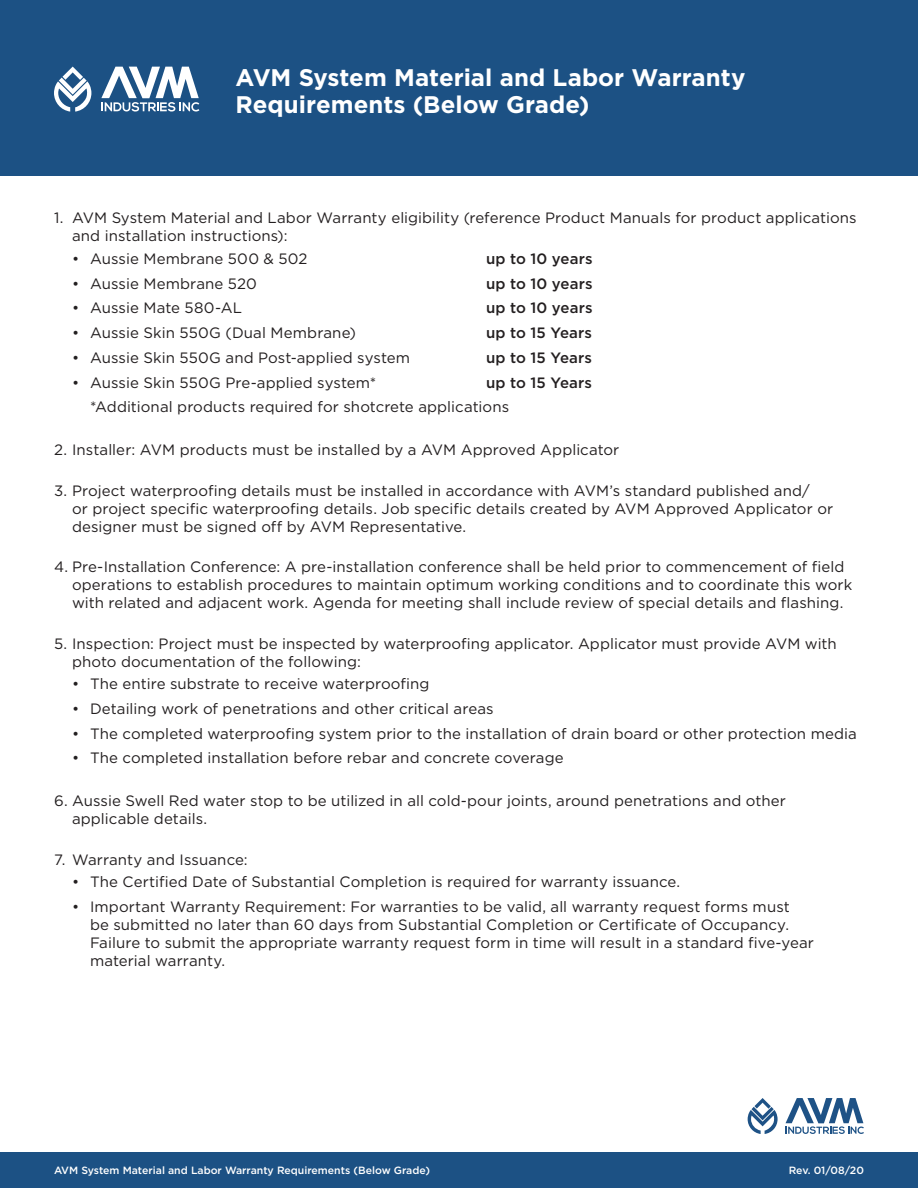
<style>
.page{position:relative;width:918px;height:1188px;background:#fff}
.page>*{position:absolute;margin:0;border:0;box-sizing:border-box;transform-origin:0 0}
.t1{font:700 24px/27px "Gotham";color:#fff}
.Text{font:15px/18px "Gotham";letter-spacing:.005em;color:#231f20}
.t2{font:500 15px "Gotham";letter-spacing:.01em;color:#231f20}
.t3{font:500 10.5px "Gotham";color:#fff}
</style>
<div class="page">
<div style="left:0;top:1152px;width:918px;height:36px;background:#1c5184"></div>
<svg style="left:748px;top:1098px;width:30px;height:36px"></svg>
<svg style="left:785px;top:1098px;width:79px;height:36px"></svg>
<div style="left:0;top:0;width:918px;height:176px;background:#1c5184"></div>
<svg style="left:54px;top:67px;width:37px;height:45px"></svg>
<svg style="left:101px;top:67px;width:98px;height:45px"></svg>
<p class="t1" style="left:235px;top:64px;width:511px">AVM System Material and Labor Warranty<br>Requirements (Below Grade)</p>
<p class="Text" style="left:72px;top:209px;width:786px;text-indent:-18px">1. AVM System Material and Labor Warranty eligibility (reference Product Manuals for product applications and installation instructions):</p>
<p class="Text" style="left:72px;top:249px;width:237px">• Aussie Membrane 500 &amp; 502</p>
<p class="t2" style="left:486px;top:249px;width:108px">up to 10 years</p>
<p class="Text" style="left:72px;top:274px;width:186px">• Aussie Membrane 520</p>
<p class="t2" style="left:486px;top:274px;width:108px">up to 10 years</p>
<p class="Text" style="left:72px;top:299px;width:172px">• Aussie Mate 580-AL</p>
<p class="t2" style="left:486px;top:298px;width:108px">up to 10 years</p>
<p class="Text" style="left:72px;top:324px;width:286px">• Aussie Skin 550G (Dual Membrane)</p>
<p class="t2" style="left:486px;top:323px;width:108px">up to 15 Years</p>
<p class="Text" style="left:72px;top:348px;width:340px">• Aussie Skin 550G and Post-applied system</p>
<p class="t2" style="left:486px;top:348px;width:108px">up to 15 Years</p>
<p class="Text" style="left:72px;top:373px;width:306px">• Aussie Skin 550G Pre-applied system*</p>
<p class="t2" style="left:486px;top:373px;width:108px">up to 15 Years</p>
<p class="Text" style="left:90px;top:398px;width:421px">*Additional products required for shotcrete applications</p>
<p class="Text" style="left:54px;top:441px;width:567px">2. Installer: AVM products must be installed by a AVM Approved Applicator</p>
<p class="Text" style="left:72px;top:481px;width:763px;text-indent:-18px">3. Project waterproofing details must be installed in accordance with AVM’s standard published and/<br>or project specific waterproofing details. Job specific details created by AVM Approved Applicator or designer must be signed off by AVM Representative.</p>
<p class="Text" style="left:72px;top:558px;width:782px;text-indent:-18px">4. Pre-Installation Conference: A pre-installation conference shall be held prior to commencement of field operations to establish procedures to maintain optimum working conditions and to coordinate this work with related and adjacent work. Agenda for meeting shall include review of special details and flashing.</p>
<p class="Text" style="left:72px;top:634px;width:766px;text-indent:-18px">5. Inspection: Project must be inspected by waterproofing applicator. Applicator must provide AVM with photo documentation of the following:</p>
<p class="Text" style="left:72px;top:675px;width:359px">• The entire substrate to receive waterproofing</p>
<p class="Text" style="left:72px;top:699px;width:423px">• Detailing work of penetrations and other critical areas</p>
<p class="Text" style="left:72px;top:724px;width:786px">• The completed waterproofing system prior to the installation of drain board or other protection media</p>
<p class="Text" style="left:72px;top:749px;width:493px">• The completed installation before rebar and concrete coverage</p>
<p class="Text" style="left:72px;top:792px;width:715px;text-indent:-18px">6. Aussie Swell Red water stop to be utilized in all cold-pour joints, around penetrations and other applicable details.</p>
<p class="Text" style="left:54px;top:850px;width:195px">7. Warranty and Issuance:</p>
<p class="Text" style="left:72px;top:873px;width:610px">• The Certified Date of Substantial Completion is required for warranty issuance.</p>
<p class="Text" style="left:90px;top:897px;width:725px;text-indent:-18px">• Important Warranty Requirement: For warranties to be valid, all warranty request forms must<br>be submitted no later than 60 days from Substantial Completion or Certificate of Occupancy.<br>Failure to submit the appropriate warranty request form in time will result in a standard five-year material warranty.</p>
<p class="t3" style="left:54px;top:1164px;width:378px">AVM System Material and Labor Warranty Requirements (Below Grade)</p>
<p class="t3" style="left:789px;top:1164px;width:77px">Rev. 01/08/20</p>
</div>
